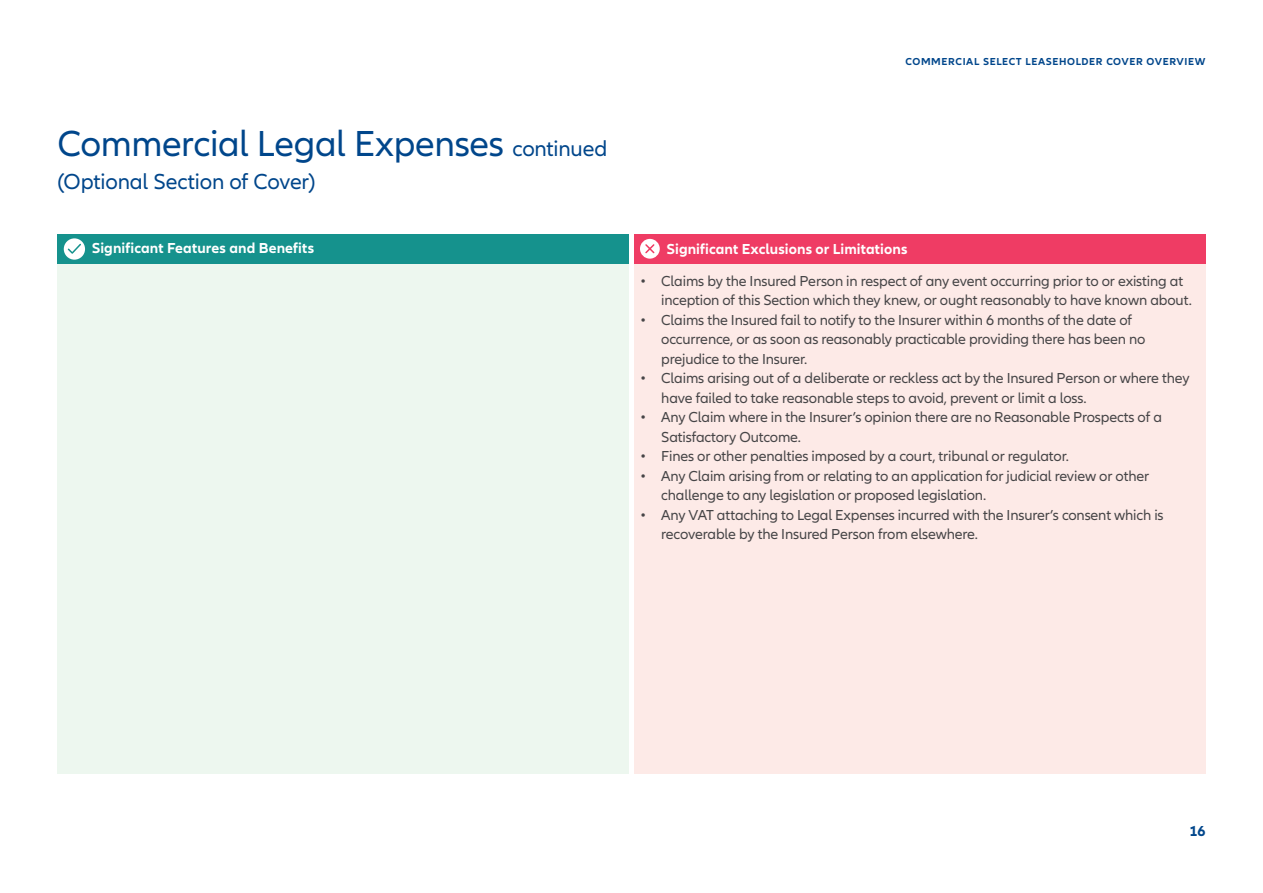
<style>
.page{position:relative;width:1263px;height:893px;background:#fff}
.page>*{position:absolute;margin:0;border:0;box-sizing:border-box;transform-origin:0 0}
.t1{font:37.5px "Allianz Neo";letter-spacing:-.01em;color:#00468b}
.t2{font:22.5px "Allianz Neo";letter-spacing:-.01em;color:#00468b}
.t3{font:15px/19.5px "Allianz Neo";letter-spacing:-.01em;color:#464547}
.t4{font:700 15px "Allianz Neo";letter-spacing:.005em;color:#fff}
.t5{font:700 15px "Allianz Neo";color:#00468b}
.t6{font:700 10.5px "Allianz Neo";letter-spacing:.06em;color:#00468b}
.s1{font-size:22.5px}
</style>
<div class="page">
<div style="left:57px;top:264px;width:572px;height:510px;background:#edf7ef"></div>
<div style="left:634px;top:264px;width:571px;height:510px;background:#fdeae7"></div>
<div style="left:57px;top:234px;width:572px;height:30px;background:#15928d"></div>
<svg style="left:64px;top:238px;width:21px;height:22px"></svg>
<svg style="left:66px;top:242px;width:16px;height:13px"></svg>
<div style="left:634px;top:234px;width:571px;height:30px;background:#ef3c64"></div>
<div style="left:640px;top:239px;width:20px;height:20px;background:#fff;border-radius:50%"></div>
<svg style="left:645px;top:244px;width:10px;height:10px"></svg>
<h1 class="t1" style="left:57px;top:122px;width:551px">Commercial Legal Expenses <span class="s1">continued</span></h1>
<h2 class="t2" style="left:57px;top:169px;width:260px">(Optional Section of Cover)</h2>
<p class="t6" style="left:906px;top:56px;width:301px">COMMERCIAL SELECT LEASEHOLDER COVER OVERVIEW</p>
<p class="t4" style="left:92px;top:239px;width:224px">Significant Features and Benefits</p>
<p class="t4" style="left:666px;top:240px;width:242px">Significant Exclusions or Limitations</p>
<p class="t3" style="left:661px;top:271px;width:532px;text-indent:-21px">• Claims by the Insured Person in respect of any event occurring prior to or existing at inception of this Section which they knew, or ought reasonably to have known about.</p>
<p class="t3" style="left:661px;top:310px;width:486px;text-indent:-21px">• Claims the Insured fail to notify to the Insurer within 6 months of the date of occurrence, or as soon as reasonably practicable providing there has been no prejudice to the Insurer.</p>
<p class="t3" style="left:661px;top:369px;width:530px;text-indent:-21px">• Claims arising out of a deliberate or reckless act by the Insured Person or where they have failed to take reasonable steps to avoid, prevent or limit a loss.</p>
<p class="t3" style="left:661px;top:408px;width:502px;text-indent:-21px">• Any Claim where in the Insurer’s opinion there are no Reasonable Prospects of a<br>Satisfactory Outcome.</p>
<p class="t3" style="left:640px;top:447px;width:431px">• Fines or other penalties imposed by a court, tribunal or regulator.</p>
<p class="t3" style="left:661px;top:466px;width:489px;text-indent:-21px">• Any Claim arising from or relating to an application for judicial review or other challenge to any legislation or proposed legislation.</p>
<p class="t3" style="left:661px;top:505px;width:504px;text-indent:-21px">• Any VAT attaching to Legal Expenses incurred with the Insurer’s consent which is recoverable by the Insured Person from elsewhere.</p>
<p class="t5" style="left:1189px;top:822px;width:18px">16</p>
</div>
